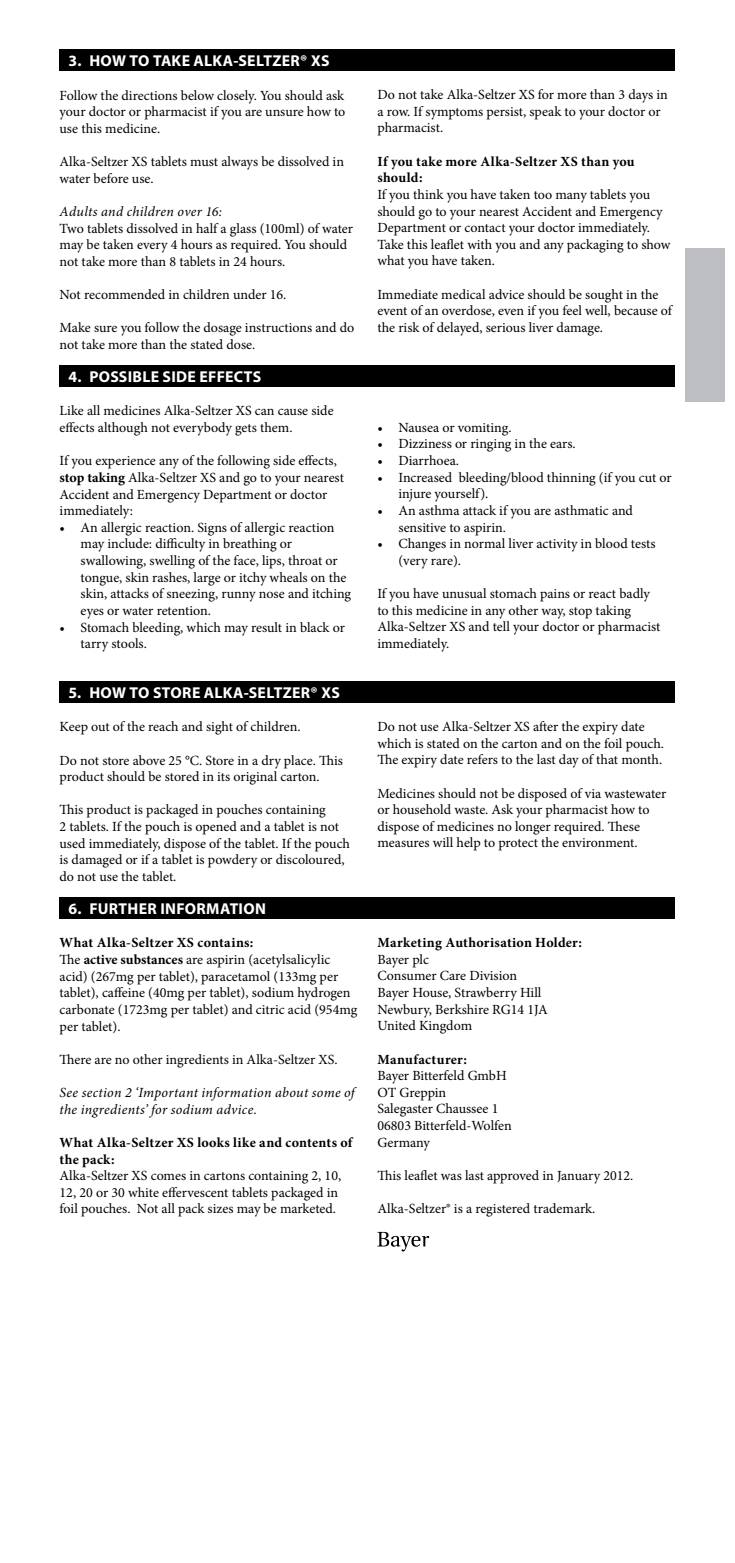
<style>
.page{position:relative;width:735px;height:1563px;background:#fff}
.page>*{position:absolute;margin:0;border:0;box-sizing:border-box;transform-origin:0 0}
.t1{font:700 15.75px "Myriad Pro";letter-spacing:.02em;color:#fff}
.t2{font:14px/16.6px "Minion Pro";color:#000}
.t3{font:700 14px/16.6px "Minion Pro";letter-spacing:.025em;color:#000}
.t4{font:italic 14px/16.6px "Minion Pro";letter-spacing:.02em;color:#000}
.s1{font-weight:700}
</style>
<div class="page">
<div style="left:60px;top:50px;width:615px;height:21px;background:#000"></div>
<div style="left:60px;top:365px;width:615px;height:21px;background:#000"></div>
<div style="left:60px;top:681px;width:615px;height:21px;background:#000"></div>
<div style="left:60px;top:897px;width:615px;height:21px;background:#000"></div>
<div style="left:685px;top:248px;width:39px;height:154px;background:#bcbec1"></div>
<svg style="left:377px;top:1232px;width:52px;height:19px"></svg>
<p class="t1" style="left:68px;top:51px;width:262px">3. HOW TO TAKE ALKA-SELTZER® XS</p>
<p class="t2" style="left:60px;top:87px;width:287px;text-align:justify">Follow the directions below closely. You should ask your doctor or pharmacist if you are unsure how to use this medicine.</p>
<p class="t2" style="left:60px;top:153px;width:286px">Alka-Seltzer XS tablets must always be dissolved in water before use.</p>
<p class="t4" style="left:60px;top:203px;width:164px">Adults and children over 16:</p>
<p class="t2" style="left:60px;top:220px;width:295px">Two tablets dissolved in half a glass (100ml) of water may be taken every 4 hours as required. You should not take more than 8 tablets in 24 hours.</p>
<p class="t2" style="left:60px;top:286px;width:228px">Not recommended in children under 16.</p>
<p class="t2" style="left:60px;top:319px;width:296px">Make sure you follow the dosage instructions and do not take more than the stated dose.</p>
<p class="t1" style="left:68px;top:367px;width:194px">4. POSSIBLE SIDE EFFECTS</p>
<p class="t2" style="left:60px;top:403px;width:275px">Like all medicines Alka-Seltzer XS can cause side effects although not everybody gets them.</p>
<p class="t2" style="left:60px;top:452px;width:286px">If you experience any of the following side effects, <span class="s1">stop taking</span> Alka-Seltzer XS and go to your nearest Accident and Emergency Department or doctor immediately:</p>
<p class="t2" style="left:81px;top:519px;width:272px;text-indent:-21px">• An allergic reaction. Signs of allergic reaction may include: difficulty in breathing or swallowing, swelling of the face, lips, throat or tongue, skin rashes, large or itchy wheals on the skin, attacks of sneezing, runny nose and itching eyes or water retention.</p>
<p class="t2" style="left:81px;top:619px;width:266px;text-indent:-21px">• Stomach bleeding, which may result in black or tarry stools.</p>
<p class="t1" style="left:68px;top:682px;width:273px">5. HOW TO STORE ALKA-SELTZER® XS</p>
<p class="t2" style="left:60px;top:718px;width:242px">Keep out of the reach and sight of children.</p>
<p class="t2" style="left:60px;top:752px;width:285px">Do not store above 25 °C. Store in a dry place. This product should be stored in its original carton.</p>
<p class="t2" style="left:60px;top:801px;width:292px">This product is packaged in pouches containing<br>2 tablets. If the pouch is opened and a tablet is not used immediately, dispose of the tablet. If the pouch is damaged or if a tablet is powdery or discoloured, do not use the tablet.</p>
<p class="t1" style="left:68px;top:899px;width:199px">6. FURTHER INFORMATION</p>
<p class="t2" style="left:60px;top:934px;width:299px"><span class="s1">What Alka-Seltzer XS contains:<br></span>The <span class="s1">active substances</span> are aspirin (acetylsalicylic acid) (267mg per tablet), paracetamol (133mg per tablet), caffeine (40mg per tablet), sodium hydrogen carbonate (1723mg per tablet) and citric acid (954mg per tablet).</p>
<p class="t2" style="left:60px;top:1051px;width:279px">There are no other ingredients in Alka-Seltzer XS.</p>
<p class="t4" style="left:60px;top:1084px;width:296px">See section 2 ‘Important information about some of the ingredients’ for sodium advice.</p>
<p class="t3" style="left:60px;top:1134px;width:294px">What Alka-Seltzer XS looks like and contents of the pack:</p>
<p class="t2" style="left:60px;top:1167px;width:283px">Alka-Seltzer XS comes in cartons containing 2, 10,<br>12, 20 or 30 white effervescent tablets packaged in foil pouches. Not all pack sizes may be marketed.</p>
<p class="t2" style="left:377px;top:87px;width:292px">Do not take Alka-Seltzer XS for more than 3 days in a row. If symptoms persist, speak to your doctor or pharmacist.</p>
<p class="t3" style="left:377px;top:153px;width:258px">If you take more Alka-Seltzer XS than you should:</p>
<p class="t2" style="left:377px;top:186px;width:294px">If you think you have taken too many tablets you should go to your nearest Accident and Emergency Department or contact your doctor immediately.<br>Take this leaflet with you and any packaging to show what you have taken.</p>
<p class="t2" style="left:377px;top:286px;width:296px">Immediate medical advice should be sought in the event of an overdose, even if you feel well, because of the risk of delayed, serious liver damage.</p>
<p class="t2" style="left:377px;top:419px;width:136px">• Nausea or vomiting.</p>
<p class="t2" style="left:377px;top:436px;width:200px">• Dizziness or ringing in the ears.</p>
<p class="t2" style="left:377px;top:452px;width:83px">• Diarrhoea.</p>
<p class="t2" style="left:398px;top:469px;width:275px;text-indent:-21px">• Increased bleeding/blood thinning (if you cut or injure yourself).</p>
<p class="t2" style="left:398px;top:502px;width:236px;text-indent:-21px">• An asthma attack if you are asthmatic and sensitive to aspirin.</p>
<p class="t2" style="left:398px;top:535px;width:258px;text-indent:-21px">• Changes in normal liver activity in blood tests (very rare).</p>
<p class="t2" style="left:377px;top:585px;width:284px">If you have unusual stomach pains or react badly to this medicine in any other way, stop taking Alka-Seltzer XS and tell your doctor or pharmacist immediately.</p>
<p class="t2" style="left:377px;top:718px;width:288px">Do not use Alka-Seltzer XS after the expiry date which is stated on the carton and on the foil pouch.<br>The expiry date refers to the last day of that month.</p>
<p class="t2" style="left:377px;top:785px;width:290px">Medicines should not be disposed of via wastewater or household waste. Ask your pharmacist how to dispose of medicines no longer required. These measures will help to protect the environment.</p>
<p class="t3" style="left:377px;top:934px;width:206px">Marketing Authorisation Holder:</p>
<p class="t2" style="left:377px;top:951px;width:172px">Bayer plc<br>Consumer Care Division<br>Bayer House, Strawberry Hill<br>Newbury, Berkshire RG14 1JA<br>United Kingdom</p>
<p class="t3" style="left:377px;top:1050px;width:91px">Manufacturer:</p>
<p class="t2" style="left:377px;top:1067px;width:136px">Bayer Bitterfeld GmbH<br>OT Greppin<br>Salegaster Chaussee 1<br>06803 Bitterfeld-Wolfen<br>Germany</p>
<p class="t2" style="left:377px;top:1167px;width:257px">This leaflet was last approved in January 2012.</p>
<p class="t2" style="left:377px;top:1200px;width:219px">Alka-Seltzer® is a registered trademark.</p>
</div>
